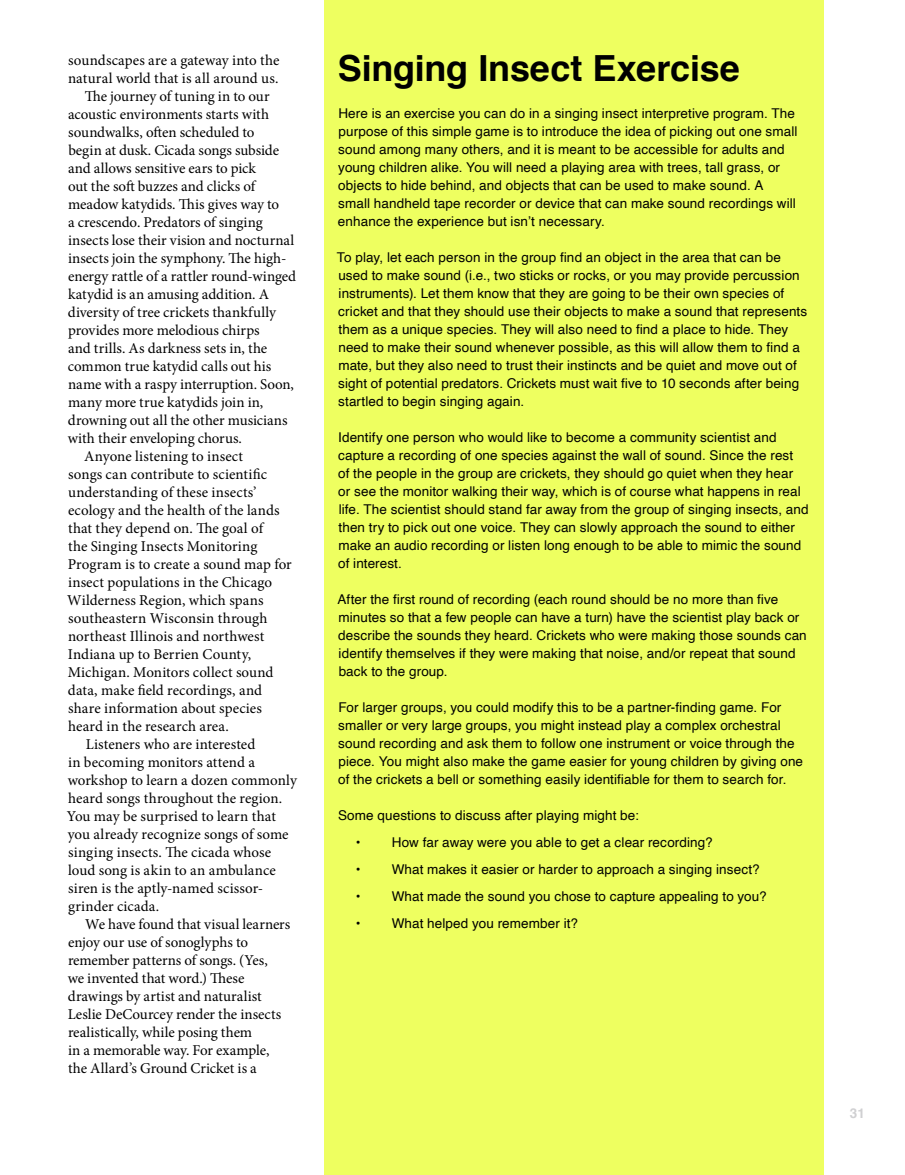
<style>
.page{position:relative;width:905px;height:1175px;background:#fff}
.page>*{position:absolute;margin:0;border:0;box-sizing:border-box;transform-origin:0 0}
.t1{font:700 36px "Helvetica";letter-spacing:-.005em;color:#000}
.t2{font:15px "Minion Pro";color:#000}
.t3{font:13.5px/18px "Helvetica";letter-spacing:.01em;color:#000}
.t4{font:700 13.5px "Helvetica";color:#d0d0d2}
</style>
<div class="page">
<div style="left:324px;top:0;width:500px;height:1174px;background:#eeff60"></div>
<p class="t2" style="left:68px;top:50px;width:213px">soundscapes are a gateway into the</p>
<p class="t2" style="left:68px;top:68px;width:212px">natural world that is all around us.</p>
<p class="t2" style="left:85px;top:86px;width:186px">The journey of tuning in to our</p>
<p class="t2" style="left:68px;top:104px;width:202px">acoustic environments starts with</p>
<p class="t2" style="left:68px;top:122px;width:188px">soundwalks, often scheduled to</p>
<p class="t2" style="left:68px;top:140px;width:212px">begin at dusk. Cicada songs subside</p>
<p class="t2" style="left:68px;top:158px;width:189px">and allows sensitive ears to pick</p>
<p class="t2" style="left:68px;top:176px;width:189px">out the soft buzzes and clicks of</p>
<p class="t2" style="left:68px;top:194px;width:212px">meadow katydids. This gives way to</p>
<p class="t2" style="left:68px;top:212px;width:196px">a crescendo. Predators of singing</p>
<p class="t2" style="left:68px;top:230px;width:228px">insects lose their vision and nocturnal</p>
<p class="t2" style="left:68px;top:248px;width:220px">insects join the symphony. The high-</p>
<p class="t2" style="left:68px;top:266px;width:229px">energy rattle of a rattler round-winged</p>
<p class="t2" style="left:68px;top:284px;width:202px">katydid is an amusing addition. A</p>
<p class="t2" style="left:68px;top:302px;width:209px">diversity of tree crickets thankfully</p>
<p class="t2" style="left:68px;top:320px;width:193px">provides more melodious chirps</p>
<p class="t2" style="left:68px;top:338px;width:200px">and trills. As darkness sets in, the</p>
<p class="t2" style="left:68px;top:356px;width:205px">common true katydid calls out his</p>
<p class="t2" style="left:68px;top:374px;width:227px">name with a raspy interruption. Soon,</p>
<p class="t2" style="left:68px;top:392px;width:197px">many more true katydids join in,</p>
<p class="t2" style="left:68px;top:410px;width:221px">drowning out all the other musicians</p>
<p class="t2" style="left:68px;top:428px;width:176px">with their enveloping chorus.</p>
<p class="t2" style="left:84px;top:446px;width:160px">Anyone listening to insect</p>
<p class="t2" style="left:68px;top:464px;width:200px">songs can contribute to scientific</p>
<p class="t2" style="left:68px;top:482px;width:190px">understanding of these insects’</p>
<p class="t2" style="left:68px;top:500px;width:213px">ecology and the health of the lands</p>
<p class="t2" style="left:68px;top:518px;width:196px">that they depend on. The goal of</p>
<p class="t2" style="left:68px;top:536px;width:191px">the Singing Insects Monitoring</p>
<p class="t2" style="left:68px;top:554px;width:226px">Program is to create a sound map for</p>
<p class="t2" style="left:68px;top:572px;width:206px">insect populations in the Chicago</p>
<p class="t2" style="left:67px;top:590px;width:198px">Wilderness Region, which spans</p>
<p class="t2" style="left:68px;top:608px;width:201px">southeastern Wisconsin through</p>
<p class="t2" style="left:68px;top:626px;width:198px">northeast Illinois and northwest</p>
<p class="t2" style="left:68px;top:644px;width:185px">Indiana up to Berrien County,</p>
<p class="t2" style="left:68px;top:662px;width:207px">Michigan. Monitors collect sound</p>
<p class="t2" style="left:68px;top:680px;width:196px">data, make field recordings, and</p>
<p class="t2" style="left:68px;top:698px;width:195px">share information about species</p>
<p class="t2" style="left:68px;top:716px;width:162px">heard in the research area.</p>
<p class="t2" style="left:86px;top:734px;width:171px">Listeners who are interested</p>
<p class="t2" style="left:68px;top:752px;width:188px">in becoming monitors attend a</p>
<p class="t2" style="left:68px;top:770px;width:231px">workshop to learn a dozen commonly</p>
<p class="t2" style="left:68px;top:788px;width:215px">heard songs throughout the region.</p>
<p class="t2" style="left:67px;top:806px;width:211px">You may be surprised to learn that</p>
<p class="t2" style="left:68px;top:824px;width:222px">you already recognize songs of some</p>
<p class="t2" style="left:68px;top:842px;width:204px">singing insects. The cicada whose</p>
<p class="t2" style="left:68px;top:860px;width:209px">loud song is akin to an ambulance</p>
<p class="t2" style="left:68px;top:878px;width:196px">siren is the aptly-named scissor-</p>
<p class="t2" style="left:68px;top:896px;width:93px">grinder cicada.</p>
<p class="t2" style="left:85px;top:914px;width:206px">We have found that visual learners</p>
<p class="t2" style="left:68px;top:932px;width:181px">enjoy our use of sonoglyphs to</p>
<p class="t2" style="left:68px;top:950px;width:201px">remember patterns of songs. (Yes,</p>
<p class="t2" style="left:68px;top:968px;width:178px">we invented that word.) These</p>
<p class="t2" style="left:68px;top:986px;width:195px">drawings by artist and naturalist</p>
<p class="t2" style="left:68px;top:1004px;width:215px">Leslie DeCourcey render the insects</p>
<p class="t2" style="left:68px;top:1022px;width:186px">realistically, while posing them</p>
<p class="t2" style="left:68px;top:1040px;width:203px">in a memorable way. For example,</p>
<p class="t2" style="left:68px;top:1058px;width:190px">the Allard’s Ground Cricket is a</p>
<h1 class="t1" style="left:338px;top:39px;width:403px">Singing Insect Exercise</h1>
<p class="t3" style="left:338px;top:105px;width:461px">Here is an exercise you can do in a singing insect interpretive program. The purpose of this simple game is to introduce the idea of picking out one small sound among many others, and it is meant to be accessible for adults and young children alike. You will need a playing area with trees, tall grass, or objects to hide behind, and objects that can be used to make sound. A small handheld tape recorder or device that can make sound recordings will enhance the experience but isn’t necessary.</p>
<p class="t3" style="left:337px;top:249px;width:472px">To play, let each person in the group find an object in the area that can be used to make sound (i.e., two sticks or rocks, or you may provide percussion instruments). Let them know that they are going to be their own species of cricket and that they should use their objects to make a sound that represents them as a unique species. They will also need to find a place to hide. They need to make their sound whenever possible, as this will allow them to find a mate, but they also need to trust their instincts and be quiet and move out of sight of potential predators. Crickets must wait five to 10 seconds after being startled to begin singing again.</p>
<p class="t3" style="left:338px;top:429px;width:472px">Identify one person who would like to become a community scientist and capture a recording of one species against the wall of sound. Since the rest<br>of the people in the group are crickets, they should go quiet when they hear<br>or see the monitor walking their way, which is of course what happens in real life. The scientist should stand far away from the group of singing insects, and then try to pick out one voice. They can slowly approach the sound to either make an audio recording or listen long enough to be able to mimic the sound of interest.</p>
<p class="t3" style="left:337px;top:591px;width:470px">After the first round of recording (each round should be no more than five minutes so that a few people can have a turn) have the scientist play back or describe the sounds they heard. Crickets who were making those sounds can identify themselves if they were making that noise, and/or repeat that sound back to the group.</p>
<p class="t3" style="left:338px;top:699px;width:466px">For larger groups, you could modify this to be a partner-finding game. For smaller or very large groups, you might instead play a complex orchestral sound recording and ask them to follow one instrument or voice through the piece. You might also make the game easier for young children by giving one of the crickets a bell or something easily identifiable for them to search for.</p>
<p class="t3" style="left:338px;top:807px;width:302px">Some questions to discuss after playing might be:</p>
<p class="t3" style="left:356px;top:834px;width:358px">• How far away were you able to get a clear recording?</p>
<p class="t3" style="left:356px;top:861px;width:405px">• What makes it easier or harder to approach a singing insect?</p>
<p class="t3" style="left:356px;top:888px;width:412px">• What made the sound you chose to capture appealing to you?</p>
<p class="t3" style="left:356px;top:915px;width:224px">• What helped you remember it?</p>
<p class="t4" style="left:850px;top:1101px;width:16px">31</p>
</div>
